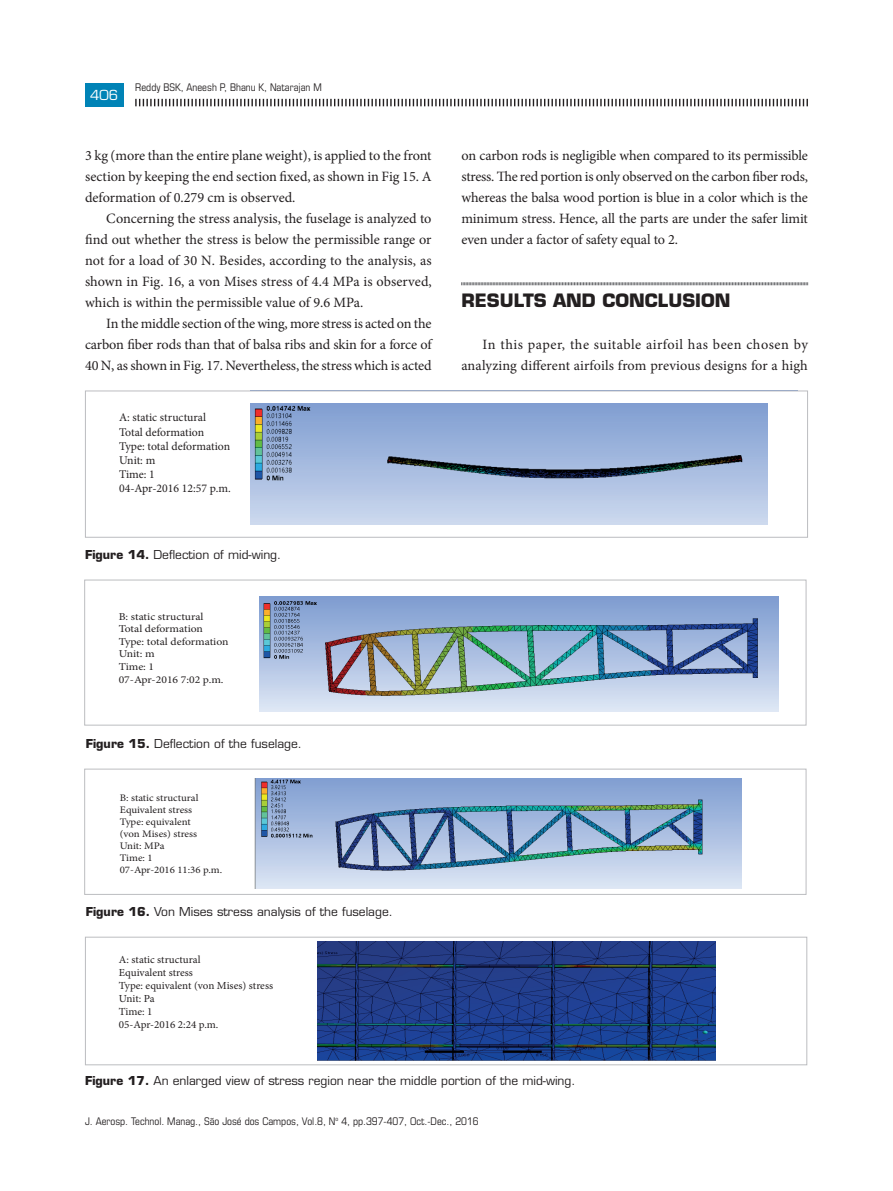
<style>
.page{position:relative;width:893px;height:1191px;background:#fff}
.page>*{position:absolute;margin:0;border:0;box-sizing:border-box;transform-origin:0 0}
.t1{font:700 18px "Eurostile LT Std";color:#231f20}
.t2{font:14.25px/21px "Minion Pro";color:#231f20;text-align:justify}
.t3{font:13.5px "Eurostile LT Std";color:#fff}
.t4{font:12px "Eurostile LT Std";color:#231f20}
.t5{font:11.85px/14.1px "Minion Pro";color:#231f20}
.t6{font:10.8px/12.9px "Minion Pro";color:#231f20}
.t7{font:condensed 10.5px "Eurostile LT Std";color:#231f20}
.t8{font:10.5px/12.6px "Minion Pro";color:#231f20;scale:1.11 1}
.t9{font:10.05px/12px "Minion Pro";color:#231f20;scale:1.08 1}
.s1{font-weight:700}
</style>
<div class="page">
<svg style="left:135px;top:99px;width:673px;height:7px"></svg>
<div style="left:85px;top:83px;width:38px;height:23px;background:#0083b6"></div>
<img style="left:317px;top:941px;width:399px;height:119px">
<div style="left:85px;top:936px;width:722px;height:129px;border:1px solid #bcbdc0"></div>
<img style="left:255px;top:778px;width:487px;height:110px">
<div style="left:84px;top:768px;width:722px;height:126px;border:1px solid #bcbdc0"></div>
<img style="left:259px;top:596px;width:520px;height:116px">
<div style="left:84px;top:579px;width:722px;height:146px;border:1px solid #bcbdc0"></div>
<img style="left:250px;top:403px;width:518px;height:122px">
<div style="left:85px;top:390px;width:723px;height:147px;border:1px solid #bcbdc0"></div>
<svg style="left:461px;top:282px;width:347px;height:4px"></svg>
<p class="t3" style="left:90px;top:86px;width:29px">406</p>
<p class="t7" style="left:135px;top:81px;width:188px">Reddy BSK, Aneesh P, Bhanu K, Natarajan M</p>
<p class="t2" style="left:85px;top:144px;width:348px">3 kg (more than the entire plane weight), is applied to the front section by keeping the end section fixed, as shown in Fig 15. A deformation of 0.279 cm is observed.</p>
<p class="t2" style="left:85px;top:207px;width:348px;text-indent:21px">Concerning the stress analysis, the fuselage is analyzed to find out whether the stress is below the permissible range or not for a load of 30 N. Besides, according to the analysis, as shown in Fig. 16, a von Mises stress of 4.4 MPa is observed, which is within the permissible value of 9.6 MPa.</p>
<p class="t2" style="left:85px;top:313px;width:348px;text-indent:21px">In the middle section of the wing, more stress is acted on the carbon fiber rods than that of balsa ribs and skin for a force of 40 N, as shown in Fig. 17. Nevertheless, the stress which is acted</p>
<p class="t5" style="left:119px;top:411px;width:113px">A: static structural<br>Total deformation<br>Type: total deformation<br>Unit: m<br>Time: 1<br>04-Apr-2016 12:57 p.m.</p>
<p class="t4" style="left:85px;top:547px;width:198px"><span class="s1">Figure 14.</span> Deflection of mid-wing.</p>
<p class="t8" style="left:119px;top:610px;width:101px">B: static structural<br>Total deformation<br>Type: total deformation<br>Unit: m<br>Time: 1<br>07-Apr-2016 7:02 p.m.</p>
<p class="t4" style="left:86px;top:736px;width:218px"><span class="s1">Figure 15.</span> Deflection of the fuselage.</p>
<p class="t9" style="left:120px;top:791px;width:96px">B: static structural<br>Equivalent stress<br>Type: equivalent<br>(von Mises) stress<br>Unit: MPa<br>Time: 1<br>07-Apr-2016 11:36 p.m.</p>
<p class="t4" style="left:86px;top:904px;width:309px"><span class="s1">Figure 16.</span> Von Mises stress analysis of the fuselage.</p>
<p class="t6" style="left:119px;top:953px;width:156px">A: static structural<br>Equivalent stress<br>Type: equivalent (von Mises) stress<br>Unit: Pa<br>Time: 1<br>05-Apr-2016 2:24 p.m.</p>
<p class="t2" style="left:461px;top:144px;width:348px">on carbon rods is negligible when compared to its permissible stress. The red portion is only observed on the carbon fiber rods, whereas the balsa wood portion is blue in a color which is the minimum stress. Hence, all the parts are under the safer limit even under a factor of safety equal to 2.</p>
<p class="t1" style="left:461px;top:289px;width:156px">RESULTS AND CONC</p>
<p class="t1" style="left:658px;top:289px;width:58px">LUSION</p>
<p class="t2" style="left:461px;top:333px;width:348px;text-align:right">In this paper, the suitable airfoil has been chosen by analyzing different airfoils from previous designs for a high</p>
<p class="t4" style="left:85px;top:1073px;width:492px"><span class="s1">Figure 17.</span> An enlarged view of stress region near the middle portion of the mid-wing.</p>
<p class="t7" style="left:85px;top:1114px;width:395px">J. Aerosp. Technol. Manag., São José dos Campos, Vol.8, N<sup>o</sup> 4, pp.397-407, Oct.-Dec., 2016</p>
</div>
